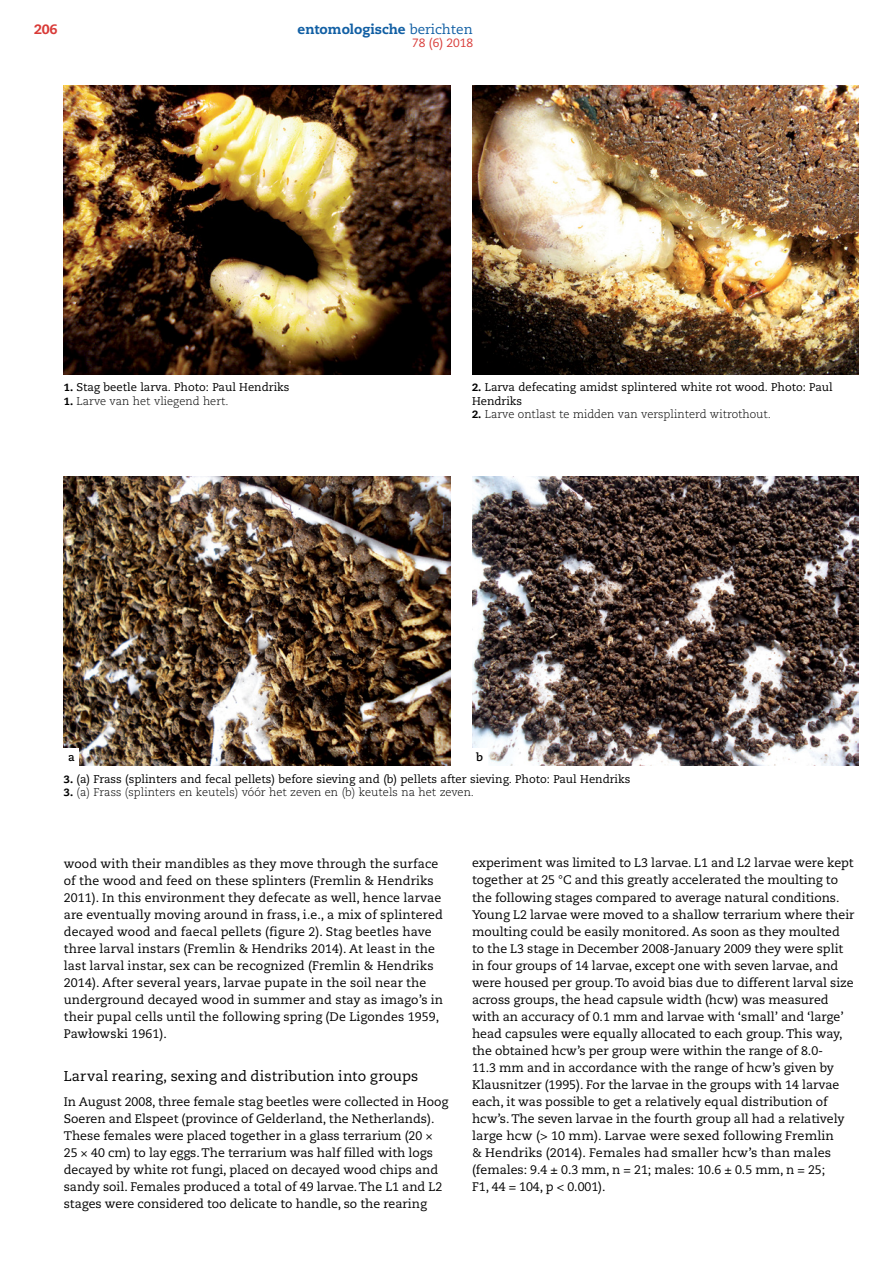
<style>
.page{position:relative;width:893px;height:1263px;background:#fff}
.page>*{position:absolute;margin:0;border:0;box-sizing:border-box;transform-origin:0 0}
.t1{font:14.25px "Caecilia LT Std";letter-spacing:.01em;color:#000}
.t2{font:800 13.5px "Caecilia LT Std";color:#115fa4}
.t3{font:800 13.5px "Caecilia LT Std";color:#d93a37}
.t4{font:12.3px/17px "Caecilia LT Std";color:#000}
.t5{font:12px "Caecilia LT Std";color:#d93a37}
.t6{font:11.25px/13.5px "Caecilia LT Std";color:#000}
.t7{font:300 11.25px "Caecilia LT Std";color:#000}
.t8{font:700 11.25px "Caecilia LT Std";color:#000}
.s1{font-weight:400}
.s2{font-weight:800;font-size:10.5px}
.s3{font-style:italic}
</style>
<div class="page">
<img style="left:64px;top:85px;width:387px;height:289px">
<img style="left:472px;top:85px;width:387px;height:289px">
<img style="left:64px;top:476px;width:387px;height:289px">
<img style="left:472px;top:476px;width:387px;height:289px">
<div style="left:64px;top:748px;width:15px;height:17px;background:#fff"></div>
<div style="left:472px;top:748px;width:15px;height:17px;background:#fff"></div>
<p class="t3" style="left:34px;top:21px;width:25px">206</p>
<p class="t2" style="left:298px;top:21px;width:177px">entomologische <span class="s1">berichten</span></p>
<p class="t5" style="left:412px;top:36px;width:62px">78 (6) 2018</p>
<p class="t6" style="left:64px;top:381px;width:227px"><span class="s2">1.</span> Stag beetle larva<span class="s3">.</span> Photo: Paul Hendriks</p>
<p class="t7" style="left:64px;top:395px;width:166px"><span class="s2">1.</span> Larve van het vliegend hert.</p>
<p class="t6" style="left:472px;top:381px;width:362px"><span class="s2">2.</span> Larva defecating amidst splintered white rot wood<span class="s3">.</span> Photo: Paul<br>Hendriks</p>
<p class="t7" style="left:472px;top:408px;width:301px"><span class="s2">2.</span> Larve ontlast te midden van versplinterd witrothout.</p>
<p class="t8" style="left:68px;top:751px;width:8px">a</p>
<p class="t8" style="left:476px;top:751px;width:8px">b</p>
<p class="t6" style="left:64px;top:772px;width:568px"><span class="s2">3.</span> (a) Frass (splinters and fecal pellets) before sieving and (b) pellets after sieving<span class="s3">.</span> Photo: Paul Hendriks</p>
<p class="t7" style="left:64px;top:786px;width:412px"><span class="s2">3.</span> (a) Frass (splinters en keutels) vóór het zeven en (b) keutels na het zeven.</p>
<p class="t4" style="left:64px;top:855px;width:381px">wood with their mandibles as they move through the surface of the wood and feed on these splinters (Fremlin &amp; Hendriks 2011). In this environment they defecate as well, hence larvae are eventually moving around in frass, i.e., a mix of splintered decayed wood and faecal pellets (figure 2). Stag beetles have three larval instars (Fremlin &amp; Hendriks 2014). At least in the last larval instar, sex can be recognized (Fremlin &amp; Hendriks 2014). After several years, larvae pupate in the soil near the underground decayed wood in summer and stay as imago’s in their pupal cells until the following spring (De Ligondes 1959, Pawłowski 1961).</p>
<p class="t1" style="left:64px;top:1068px;width:356px">Larval rearing, sexing and distribution into groups</p>
<p class="t4" style="left:64px;top:1093px;width:386px">In August 2008, three female stag beetles were collected in Hoog Soeren and Elspeet (province of Gelderland, the Netherlands).<br>These females were placed together in a glass terrarium (20 × 25 × 40 cm) to lay eggs. The terrarium was half filled with logs decayed by white rot fungi, placed on decayed wood chips and sandy soil. Females produced a total of 49 larvae. The L1 and L2 stages were considered too delicate to handle, so the rearing</p>
<p class="t4" style="left:472px;top:855px;width:384px">experiment was limited to L3 larvae. L1 and L2 larvae were kept together at 25 °C and this greatly accelerated the moulting to the following stages compared to average natural conditions.<br>Young L2 larvae were moved to a shallow terrarium where their moulting could be easily monitored. As soon as they moulted to the L3 stage in December 2008-January 2009 they were split in four groups of 14 larvae, except one with seven larvae, and were housed per group. To avoid bias due to different larval size across groups, the head capsule width (hcw) was measured with an accuracy of 0.1 mm and larvae with ‘small’ and ‘large’ head capsules were equally allocated to each group. This way, the obtained hcw’s per group were within the range of 8.0-<br>11.3 mm and in accordance with the range of hcw’s given by Klausnitzer (1995). For the larvae in the groups with 14 larvae each, it was possible to get a relatively equal distribution of hcw’s. The seven larvae in the fourth group all had a relatively large hcw (&gt; 10 mm). Larvae were sexed following Fremlin<br>&amp; Hendriks (2014). Females had smaller hcw’s than males (females: 9.4 ± 0.3 mm, n = 21; males: 10.6 ± 0.5 mm, n = 25;<br>F1, 44 = 104, p &lt; 0.001).</p>
</div>
